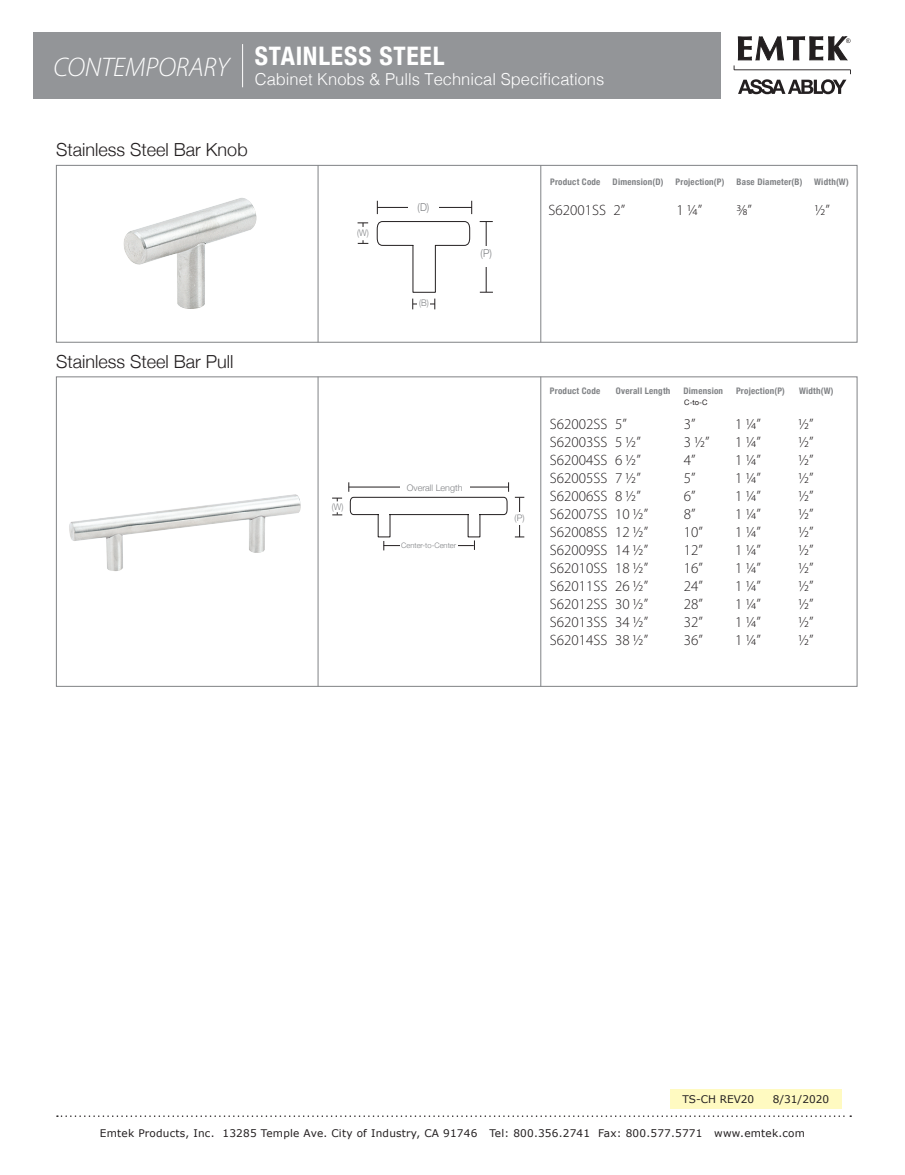
<style>
.page{position:relative;width:905px;height:1175px;background:#fff}
.page>*{position:absolute;margin:0;border:0;box-sizing:border-box;transform-origin:0 0}
.t1{font:italic 300 27px "Myriad Pro";color:#fff}
.t2{font:700 condensed 25.5px "Helvetica Neue";letter-spacing:.03em;color:#fff}
.t3{font:300 18px "Helvetica Neue";color:#231f20}
.t4{font:300 16.5px "Helvetica";color:#fff}
.t5{font:300 15px "Myriad Pro";color:#231f20}
.t6{font:300 10.95px "Helvetica Neue";color:#808285;scale:.93 1}
.t7{font:10.5px "Verdana";letter-spacing:.02em;color:#231f20}
.t8{font:10.5px "Verdana";color:#231f20}
.t9{font:300 9.15px "Helvetica Neue";color:#808285;scale:.93 1}
.t10{font:700 condensed 9px "Helvetica Neue";letter-spacing:.025em;color:#808285}
.t11{font:300 9px "Helvetica Neue";color:#808285}
.t12{font:300 7.5px "Helvetica Neue";color:#808285}
.t13{font:7.5px "Helvetica Neue";color:#231f20}
</style>
<div class="page">
<svg style="left:733px;top:36px;width:118px;height:58px"></svg>
<div style="left:33px;top:32px;width:688px;height:67px;background:#939598"></div>
<svg style="left:57px;top:1115px;width:794px;height:1px"></svg>
<img style="left:123px;top:198px;width:134px;height:111px">
<hr style="left:318px;top:165px;width:1px;height:177px;background:#808285">
<hr style="left:540px;top:165px;width:1px;height:177px;background:#808285">
<div style="left:56px;top:165px;width:801px;height:177px;border:1px solid #808285"></div>
<hr style="left:377px;top:207px;width:95px;height:1px;background:#231f20">
<div style="left:408px;top:200px;width:30px;height:15px;background:#fff"></div>
<hr style="left:486px;top:222px;width:1px;height:70px;background:#231f20">
<div style="left:471px;top:247px;width:30px;height:20px;background:#fff"></div>
<svg style="left:377px;top:201px;width:1px;height:13px"></svg>
<svg style="left:480px;top:292px;width:13px;height:1px"></svg>
<svg style="left:479px;top:221px;width:14px;height:1px"></svg>
<svg style="left:471px;top:201px;width:1px;height:13px"></svg>
<hr style="left:318px;top:377px;width:1px;height:309px;background:#808285">
<hr style="left:540px;top:377px;width:1px;height:309px;background:#808285">
<img style="left:69px;top:494px;width:232px;height:77px">
<hr style="left:519px;top:497px;width:1px;height:40px;background:#231f20">
<div style="left:508px;top:512px;width:22px;height:13px;background:#fff"></div>
<svg style="left:348px;top:482px;width:161px;height:68px"></svg>
<svg style="left:377px;top:221px;width:93px;height:88px"></svg>
<svg style="left:357px;top:223px;width:11px;height:21px"></svg>
<div style="left:417px;top:297px;width:13px;height:13px;background:#fff"></div>
<div style="left:354px;top:227px;width:18px;height:13px;background:#fff"></div>
<svg style="left:332px;top:498px;width:10px;height:17px"></svg>
<div style="left:329px;top:501px;width:17px;height:11px;background:#fff"></div>
<div style="left:670px;top:1089px;width:171px;height:19px;background:#fffac1"></div>
<hr style="left:242px;top:44px;width:1px;height:43px;background:#fff">
<p class="t1" style="left:54px;top:51px;width:177px">CONTEMPORARY</p>
<p class="t2" style="left:255px;top:35px;width:191px">STAINLESS STEEL</p>
<p class="t4" style="left:255px;top:65px;width:351px">Cabinet Knobs &amp; Pulls Technical Specifications</p>
<p class="t3" style="left:56px;top:135px;width:193px">Stainless Steel Bar Knob</p>
<p class="t3" style="left:56px;top:347px;width:179px">Stainless Steel Bar Pull</p>
<p class="t9" style="left:357px;top:225px;width:14px">(W)</p>
<p class="t9" style="left:332px;top:499px;width:14px">(W)</p>
<p class="t6" style="left:417px;top:198px;width:14px">(D)</p>
<p class="t9" style="left:419px;top:296px;width:12px">(B)</p>
<p class="t6" style="left:480px;top:244px;width:14px">(P)</p>
<p class="t10" style="left:550px;top:174px;width:52px">Product Code</p>
<p class="t10" style="left:612px;top:174px;width:52px">Dimension(D)</p>
<p class="t10" style="left:675px;top:174px;width:50px">Projection(P)</p>
<p class="t10" style="left:736px;top:174px;width:67px">Base Diameter(B)</p>
<p class="t10" style="left:814px;top:174px;width:36px">Width(W)</p>
<p class="t5" style="left:548px;top:200px;width:59px">S62001SS</p>
<p class="t5" style="left:613px;top:200px;width:13px">2”</p>
<p class="t5" style="left:676px;top:200px;width:27px">1 1/4”</p>
<p class="t5" style="left:737px;top:200px;width:16px">3/8”</p>
<p class="t5" style="left:814px;top:200px;width:17px">1/2”</p>
<p class="t11" style="left:407px;top:480px;width:57px">Overall Length</p>
<p class="t12" style="left:401px;top:539px;width:56px">Center-to-Center</p>
<p class="t11" style="left:514px;top:511px;width:12px">(P)</p>
<p class="t10" style="left:550px;top:383px;width:52px">Product Code</p>
<p class="t10" style="left:616px;top:383px;width:56px">Overall Length</p>
<p class="t10" style="left:683px;top:383px;width:41px">Dimension</p>
<p class="t10" style="left:736px;top:383px;width:50px">Projection(P)</p>
<p class="t10" style="left:799px;top:383px;width:36px">Width(W)</p>
<p class="t5" style="left:550px;top:414px;width:59px">S62002SS</p>
<p class="t5" style="left:550px;top:432px;width:59px">S62003SS</p>
<p class="t5" style="left:550px;top:450px;width:59px">S62004SS</p>
<p class="t5" style="left:550px;top:468px;width:59px">S62005SS</p>
<p class="t5" style="left:550px;top:486px;width:59px">S62006SS</p>
<p class="t5" style="left:550px;top:504px;width:59px">S62007SS</p>
<p class="t5" style="left:550px;top:522px;width:59px">S62008SS</p>
<p class="t5" style="left:550px;top:540px;width:59px">S62009SS</p>
<p class="t5" style="left:550px;top:558px;width:59px">S62010SS</p>
<p class="t5" style="left:550px;top:576px;width:59px">S62011SS</p>
<p class="t5" style="left:550px;top:594px;width:59px">S62012SS</p>
<p class="t5" style="left:550px;top:612px;width:59px">S62013SS</p>
<p class="t5" style="left:550px;top:630px;width:59px">S62014SS</p>
<p class="t5" style="left:615px;top:414px;width:13px">5”</p>
<p class="t5" style="left:615px;top:432px;width:27px">5 1/2”</p>
<p class="t5" style="left:615px;top:450px;width:27px">6 1/2”</p>
<p class="t5" style="left:615px;top:468px;width:27px">7 1/2”</p>
<p class="t5" style="left:615px;top:486px;width:27px">8 1/2”</p>
<p class="t5" style="left:615px;top:504px;width:35px">10 1/2”</p>
<p class="t5" style="left:615px;top:522px;width:35px">12 1/2”</p>
<p class="t5" style="left:615px;top:540px;width:35px">14 1/2”</p>
<p class="t5" style="left:615px;top:558px;width:35px">18 1/2”</p>
<p class="t5" style="left:615px;top:576px;width:35px">26 1/2”</p>
<p class="t5" style="left:615px;top:594px;width:35px">30 1/2”</p>
<p class="t5" style="left:615px;top:612px;width:35px">34 1/2”</p>
<p class="t5" style="left:615px;top:630px;width:35px">38 1/2”</p>
<p class="t13" style="left:684px;top:397px;width:25px">C-to-C</p>
<p class="t5" style="left:683px;top:414px;width:13px">3”</p>
<p class="t5" style="left:683px;top:432px;width:27px">3 1/2”</p>
<p class="t5" style="left:683px;top:450px;width:13px">4”</p>
<p class="t5" style="left:683px;top:468px;width:13px">5”</p>
<p class="t5" style="left:683px;top:486px;width:13px">6”</p>
<p class="t5" style="left:683px;top:504px;width:13px">8”</p>
<p class="t5" style="left:683px;top:522px;width:21px">10”</p>
<p class="t5" style="left:683px;top:540px;width:21px">12”</p>
<p class="t5" style="left:683px;top:558px;width:21px">16”</p>
<p class="t5" style="left:683px;top:576px;width:21px">24”</p>
<p class="t5" style="left:683px;top:594px;width:21px">28”</p>
<p class="t5" style="left:683px;top:612px;width:21px">32”</p>
<p class="t5" style="left:683px;top:630px;width:21px">36”</p>
<p class="t5" style="left:735px;top:414px;width:27px">1 1/4”</p>
<p class="t5" style="left:735px;top:432px;width:27px">1 1/4”</p>
<p class="t5" style="left:735px;top:450px;width:27px">1 1/4”</p>
<p class="t5" style="left:735px;top:468px;width:27px">1 1/4”</p>
<p class="t5" style="left:735px;top:486px;width:27px">1 1/4”</p>
<p class="t5" style="left:735px;top:504px;width:27px">1 1/4”</p>
<p class="t5" style="left:735px;top:522px;width:27px">1 1/4”</p>
<p class="t5" style="left:735px;top:540px;width:27px">1 1/4”</p>
<p class="t5" style="left:735px;top:558px;width:27px">1 1/4”</p>
<p class="t5" style="left:735px;top:576px;width:27px">1 1/4”</p>
<p class="t5" style="left:735px;top:594px;width:27px">1 1/4”</p>
<p class="t5" style="left:735px;top:612px;width:27px">1 1/4”</p>
<p class="t5" style="left:735px;top:630px;width:27px">1 1/4”</p>
<p class="t5" style="left:798px;top:414px;width:17px">1/2”</p>
<p class="t5" style="left:798px;top:432px;width:17px">1/2”</p>
<p class="t5" style="left:798px;top:450px;width:17px">1/2”</p>
<p class="t5" style="left:798px;top:468px;width:17px">1/2”</p>
<p class="t5" style="left:798px;top:486px;width:17px">1/2”</p>
<p class="t5" style="left:798px;top:504px;width:17px">1/2”</p>
<p class="t5" style="left:798px;top:522px;width:17px">1/2”</p>
<p class="t5" style="left:798px;top:540px;width:17px">1/2”</p>
<p class="t5" style="left:798px;top:558px;width:17px">1/2”</p>
<p class="t5" style="left:798px;top:576px;width:17px">1/2”</p>
<p class="t5" style="left:798px;top:594px;width:17px">1/2”</p>
<p class="t5" style="left:798px;top:612px;width:17px">1/2”</p>
<p class="t5" style="left:798px;top:630px;width:17px">1/2”</p>
<p class="t8" style="left:682px;top:1091px;width:73px">TS-CH REV20</p>
<p class="t7" style="left:772px;top:1091px;width:58px">8/31/2020</p>
<p class="t7" style="left:100px;top:1125px;width:706px">Emtek Products, Inc. 13285 Temple Ave. City of Industry, CA 91746 Tel: 800.356.2741 Fax: 800.577.5771 www.emtek.com</p>
</div>
